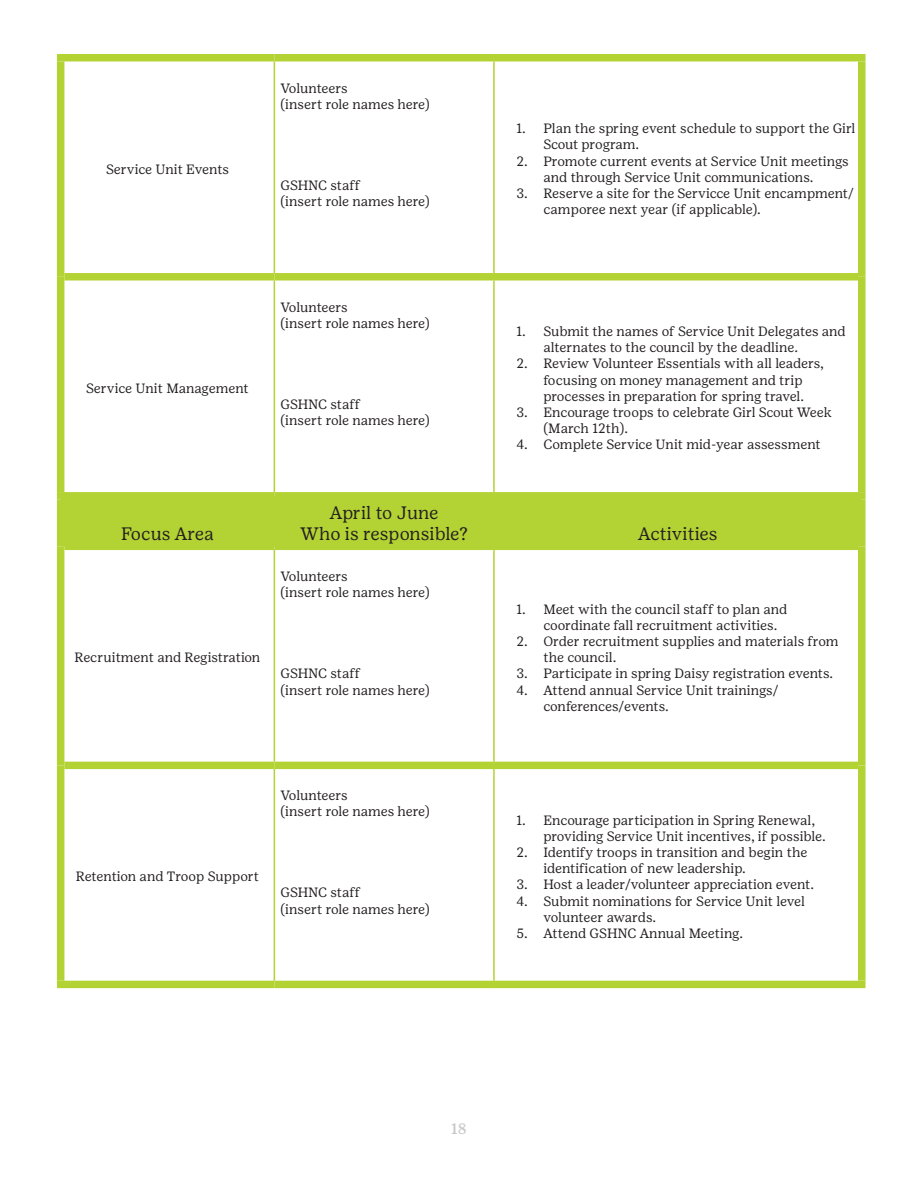
<style>
.page{position:relative;width:918px;height:1188px;background:#fff}
.page>*{position:absolute;margin:0;border:0;box-sizing:border-box;transform-origin:0 0}
.CHART_BODY_COPY{font:18px "Girl Scout Text";color:#231f20}
.t1{font:500 15px "Girl Scout Text";color:#c7c8ca}
.CHART_BODY_COPY-2{font:13.5px/16.2px "Girl Scout Text";letter-spacing:-.005em;color:#231f20}
</style>
<div class="page">
<div style="left:64px;top:500px;width:794px;height:43px;background:#b3d234"></div>
<hr style="left:274px;top:61px;width:1px;height:212px;background:#b3d234">
<hr style="left:493px;top:61px;width:2px;height:212px;background:#b3d234">
<hr style="left:274px;top:281px;width:1px;height:211px;background:#b3d234">
<hr style="left:493px;top:281px;width:2px;height:211px;background:#b3d234">
<hr style="left:274px;top:500px;width:1px;height:43px;background:#b3d234">
<hr style="left:493px;top:500px;width:2px;height:43px;background:#b3d234">
<hr style="left:274px;top:550px;width:1px;height:212px;background:#b3d234">
<hr style="left:493px;top:550px;width:2px;height:212px;background:#b3d234">
<hr style="left:274px;top:769px;width:1px;height:212px;background:#b3d234">
<hr style="left:493px;top:769px;width:2px;height:212px;background:#b3d234">
<div style="left:57px;top:54px;width:217px;height:7px;background:#b3d234"></div>
<div style="left:274px;top:54px;width:220px;height:7px;background:#b3d234"></div>
<div style="left:494px;top:54px;width:372px;height:7px;background:#b3d234"></div>
<div style="left:64px;top:273px;width:210px;height:8px;background:#b3d234"></div>
<div style="left:274px;top:273px;width:220px;height:8px;background:#b3d234"></div>
<div style="left:494px;top:273px;width:364px;height:8px;background:#b3d234"></div>
<div style="left:64px;top:543px;width:210px;height:7px;background:#b3d234"></div>
<div style="left:274px;top:543px;width:220px;height:7px;background:#b3d234"></div>
<div style="left:494px;top:543px;width:364px;height:7px;background:#b3d234"></div>
<div style="left:64px;top:762px;width:210px;height:7px;background:#b3d234"></div>
<div style="left:274px;top:762px;width:220px;height:7px;background:#b3d234"></div>
<div style="left:494px;top:762px;width:364px;height:7px;background:#b3d234"></div>
<div style="left:57px;top:981px;width:217px;height:7px;background:#b3d234"></div>
<div style="left:274px;top:981px;width:220px;height:7px;background:#b3d234"></div>
<div style="left:494px;top:981px;width:372px;height:7px;background:#b3d234"></div>
<div style="left:57px;top:61px;width:7px;height:216px;background:#b3d234"></div>
<div style="left:858px;top:61px;width:8px;height:216px;background:#b3d234"></div>
<div style="left:57px;top:277px;width:7px;height:215px;background:#b3d234"></div>
<div style="left:858px;top:277px;width:8px;height:215px;background:#b3d234"></div>
<div style="left:57px;top:492px;width:217px;height:8px;background:#b3d234"></div>
<div style="left:57px;top:500px;width:7px;height:46px;background:#b3d234"></div>
<div style="left:274px;top:492px;width:220px;height:8px;background:#b3d234"></div>
<div style="left:494px;top:492px;width:372px;height:8px;background:#b3d234"></div>
<div style="left:858px;top:500px;width:8px;height:46px;background:#b3d234"></div>
<div style="left:57px;top:546px;width:7px;height:219px;background:#b3d234"></div>
<div style="left:858px;top:546px;width:8px;height:219px;background:#b3d234"></div>
<div style="left:57px;top:765px;width:7px;height:216px;background:#b3d234"></div>
<div style="left:858px;top:765px;width:8px;height:216px;background:#b3d234"></div>
<p class="CHART_BODY_COPY-2" style="left:106px;top:161px;width:124px">Service Unit Events</p>
<p class="CHART_BODY_COPY-2" style="left:280px;top:80px;width:69px">Volunteers</p>
<p class="CHART_BODY_COPY-2" style="left:280px;top:96px;width:151px">(insert role names here)</p>
<p class="CHART_BODY_COPY-2" style="left:280px;top:177px;width:82px">GSHNC staff</p>
<p class="CHART_BODY_COPY-2" style="left:280px;top:193px;width:151px">(insert role names here)</p>
<p class="CHART_BODY_COPY-2" style="left:543px;top:120px;width:313px;text-indent:-27px">1. Plan the spring event schedule to support the Girl<br>Scout program.</p>
<p class="CHART_BODY_COPY-2" style="left:543px;top:153px;width:307px;text-indent:-27px">2. Promote current events at Service Unit meetings and through Service Unit communications.</p>
<p class="CHART_BODY_COPY-2" style="left:543px;top:185px;width:312px;text-indent:-27px">3. Reserve a site for the Servicce Unit encampment/ camporee next year (if applicable).</p>
<p class="CHART_BODY_COPY-2" style="left:86px;top:380px;width:164px">Service Unit Management</p>
<p class="CHART_BODY_COPY-2" style="left:280px;top:299px;width:69px">Volunteers</p>
<p class="CHART_BODY_COPY-2" style="left:280px;top:315px;width:151px">(insert role names here)</p>
<p class="CHART_BODY_COPY-2" style="left:280px;top:396px;width:82px">GSHNC staff</p>
<p class="CHART_BODY_COPY-2" style="left:280px;top:412px;width:151px">(insert role names here)</p>
<p class="CHART_BODY_COPY-2" style="left:543px;top:323px;width:304px;text-indent:-27px">1. Submit the names of Service Unit Delegates and alternates to the council by the deadline.</p>
<p class="CHART_BODY_COPY-2" style="left:516px;top:356px;width:309px;text-align:center">2. Review Volunteer Essentials with all leaders, focusing on money management and trip processes in preparation for spring travel.</p>
<p class="CHART_BODY_COPY-2" style="left:543px;top:404px;width:290px;text-indent:-27px">3. Encourage troops to celebrate Girl Scout Week (March 12th).</p>
<p class="CHART_BODY_COPY-2" style="left:516px;top:437px;width:306px">4. Complete Service Unit mid-year assessment</p>
<p class="CHART_BODY_COPY" style="left:121px;top:524px;width:95px">Focus Area</p>
<p class="CHART_BODY_COPY-2" style="left:75px;top:649px;width:187px">Recruitment and Registration</p>
<p class="CHART_BODY_COPY" style="left:330px;top:502px;width:110px">April to June</p>
<p class="CHART_BODY_COPY" style="left:300px;top:524px;width:169px">Who is responsible?</p>
<p class="CHART_BODY_COPY" style="left:638px;top:524px;width:81px">Activities</p>
<p class="CHART_BODY_COPY-2" style="left:280px;top:568px;width:69px">Volunteers</p>
<p class="CHART_BODY_COPY-2" style="left:280px;top:585px;width:151px">(insert role names here)</p>
<p class="CHART_BODY_COPY-2" style="left:280px;top:666px;width:82px">GSHNC staff</p>
<p class="CHART_BODY_COPY-2" style="left:280px;top:682px;width:151px">(insert role names here)</p>
<p class="CHART_BODY_COPY-2" style="left:543px;top:601px;width:246px;text-indent:-27px">1. Meet with the council staff to plan and coordinate fall recruitment activities.</p>
<p class="CHART_BODY_COPY-2" style="left:543px;top:633px;width:297px;text-indent:-27px">2. Order recruitment supplies and materials from the council.</p>
<p class="CHART_BODY_COPY-2" style="left:516px;top:666px;width:318px">3. Participate in spring Daisy registration events.</p>
<p class="CHART_BODY_COPY-2" style="left:543px;top:682px;width:237px;text-indent:-27px">4. Attend annual Service Unit trainings/ conferences/events.</p>
<p class="CHART_BODY_COPY-2" style="left:76px;top:868px;width:185px">Retention and Troop Support</p>
<p class="CHART_BODY_COPY-2" style="left:280px;top:787px;width:69px">Volunteers</p>
<p class="CHART_BODY_COPY-2" style="left:280px;top:804px;width:151px">(insert role names here)</p>
<p class="CHART_BODY_COPY-2" style="left:280px;top:885px;width:82px">GSHNC staff</p>
<p class="CHART_BODY_COPY-2" style="left:280px;top:901px;width:151px">(insert role names here)</p>
<p class="CHART_BODY_COPY-2" style="left:543px;top:812px;width:284px;text-indent:-27px">1. Encourage participation in Spring Renewal, providing Service Unit incentives, if possible.</p>
<p class="CHART_BODY_COPY-2" style="left:543px;top:844px;width:265px;text-indent:-27px">2. Identify troops in transition and begin the identification of new leadership.</p>
<p class="CHART_BODY_COPY-2" style="left:516px;top:877px;width:299px">3. Host a leader/volunteer appreciation event.</p>
<p class="CHART_BODY_COPY-2" style="left:543px;top:893px;width:263px;text-indent:-27px">4. Submit nominations for Service Unit level volunteer awards.</p>
<p class="CHART_BODY_COPY-2" style="left:516px;top:925px;width:228px">5. Attend GSHNC Annual Meeting.</p>
<p class="t1" style="left:451px;top:1120px;width:17px">18</p>
</div>
